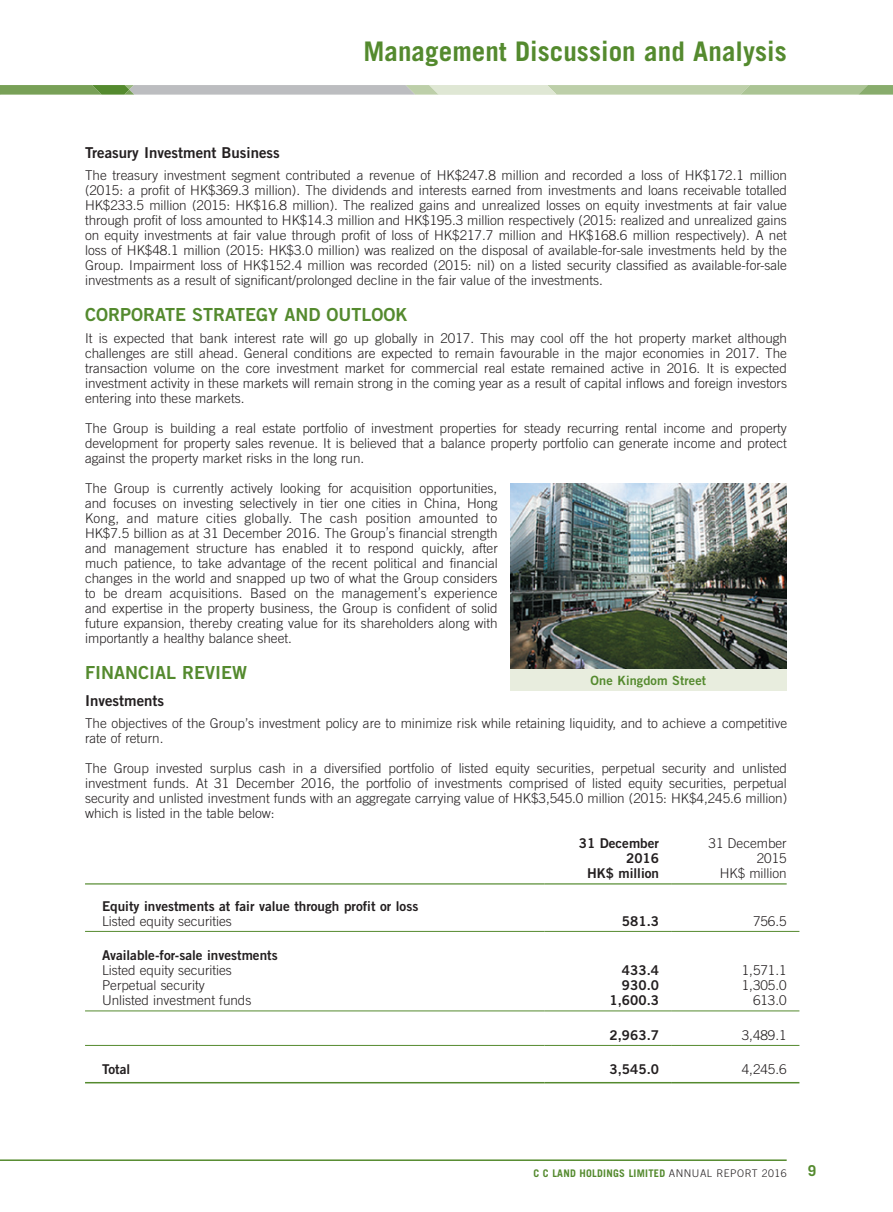
<style>
.page{position:relative;width:893px;height:1212px;background:#fff}
.page>*{position:absolute;margin:0;border:0;box-sizing:border-box;transform-origin:0 0}
.t1{font:700 27px "Trade Gothic LT Std";letter-spacing:.005em;color:#548a2e}
.Heading_1{font:18px "Trade Gothic LT Std Bd 2";color:#548a2e}
.Heading_2{font:15px "Trade Gothic LT Std Bd 2";color:#231f20}
.t2{font:700 15px "Trade Gothic LT Std";color:#548a2e}
.Body_Text{font:300 13.5px/15px "Trade Gothic LT Std";color:#231f20;text-align:justify}
.Body_Text-2{font:13.5px "Trade Gothic LT Std Bd 2";color:#231f20}
.Notes_HD4{font:12.75px "Trade Gothic LT Std Bd 2";letter-spacing:.01em;color:#548a2e}
.t3{font:700 10.5px "Trade Gothic LT Std";letter-spacing:.025em;color:#548a2e}
.s1{font-weight:300;color:#231f20}
</style>
<div class="page">
<hr style="left:0;top:1159px;width:787px;height:2px;background:#548a2e">
<svg style="left:0;top:85px;width:893px;height:10px;background:#b4c4a7"></svg>
<hr style="left:85px;top:883px;width:459px;height:1px;background:#548a2e">
<hr style="left:544px;top:883px;width:128px;height:1px;background:#548a2e">
<hr style="left:672px;top:883px;width:115px;height:1px;background:#548a2e">
<hr style="left:85px;top:931px;width:459px;height:1px;background:#548a2e">
<hr style="left:544px;top:931px;width:128px;height:1px;background:#548a2e">
<hr style="left:672px;top:931px;width:127px;height:1px;background:#548a2e">
<hr style="left:85px;top:1010px;width:459px;height:1px;background:#548a2e">
<hr style="left:544px;top:1010px;width:128px;height:1px;background:#548a2e">
<hr style="left:672px;top:1010px;width:127px;height:1px;background:#548a2e">
<hr style="left:85px;top:1045px;width:459px;height:1px;background:#548a2e">
<hr style="left:544px;top:1045px;width:128px;height:1px;background:#548a2e">
<hr style="left:672px;top:1045px;width:127px;height:1px;background:#548a2e">
<hr style="left:85px;top:1082px;width:459px;height:1px;background:#548a2e">
<hr style="left:544px;top:1082px;width:128px;height:1px;background:#548a2e">
<hr style="left:672px;top:1082px;width:127px;height:1px;background:#548a2e">
<img style="left:510px;top:484px;width:277px;height:185px">
<div style="left:510px;top:669px;width:277px;height:22px;background:#e8edde"></div>
<h1 class="t1" style="left:363px;top:35px;width:425px">Management Discussion and Analysis</h1>
<p class="Heading_2" style="left:85px;top:143px;width:196px">Treasury Investment Business</p>
<p class="Body_Text" style="left:85px;top:168px;width:703px">The treasury investment segment contributed a revenue of HK$247.8 million and recorded a loss of HK$172.1 million (2015: a profit of HK$369.3 million). The dividends and interests earned from investments and loans receivable totalled HK$233.5 million (2015: HK$16.8 million). The realized gains and unrealized losses on equity investments at fair value through profit of loss amounted to HK$14.3 million and HK$195.3 million respectively (2015: realized and unrealized gains on equity investments at fair value through profit of loss of HK$217.7 million and HK$168.6 million respectively). A net loss of HK$48.1 million (2015: HK$3.0 million) was realized on the disposal of available-for-sale investments held by the Group. Impairment loss of HK$152.4 million was recorded (2015: nil) on a listed security classified as available-for-sale investments as a result of significant/prolonged decline in the fair value of the investments.</p>
<p class="Heading_1" style="left:85px;top:304px;width:324px">CORPORATE STRATEGY AND OUTLOOK</p>
<p class="Body_Text" style="left:85px;top:330px;width:703px">It is expected that bank interest rate will go up globally in 2017. This may cool off the hot property market although challenges are still ahead. General conditions are expected to remain favourable in the major economies in 2017. The transaction volume on the core investment market for commercial real estate remained active in 2016. It is expected investment activity in these markets will remain strong in the coming year as a result of capital inflows and foreign investors entering into these markets.</p>
<p class="Body_Text" style="left:85px;top:420px;width:703px">The Group is building a real estate portfolio of investment properties for steady recurring rental income and property development for property sales revenue. It is believed that a balance property portfolio can generate income and protect against the property market risks in the long run.</p>
<p class="Body_Text" style="left:85px;top:480px;width:414px">The Group is currently actively looking for acquisition opportunities, and focuses on investing selectively in tier one cities in China, Hong Kong, and mature cities globally. The cash position amounted to HK$7.5 billion as at 31 December 2016. The Group’s financial strength and management structure has enabled it to respond quickly, after much patience, to take advantage of the recent political and financial changes in the world and snapped up two of what the Group considers to be dream acquisitions. Based on the management’s experience and expertise in the property business, the Group is confident of solid future expansion, thereby creating value for its shareholders along with importantly a healthy balance sheet.</p>
<p class="Heading_1" style="left:85px;top:661px;width:164px">FINANCIAL REVIEW</p>
<p class="Heading_2" style="left:85px;top:691px;width:81px">Investments</p>
<p class="Body_Text" style="left:85px;top:716px;width:703px">The objectives of the Group’s investment policy are to minimize risk while retaining liquidity, and to achieve a competitive rate of return.</p>
<p class="Body_Text" style="left:85px;top:761px;width:704px">The Group invested surplus cash in a diversified portfolio of listed equity securities, perpetual security and unlisted investment funds. At 31 December 2016, the portfolio of investments comprised of listed equity securities, perpetual security and unlisted investment funds with an aggregate carrying value of HK$3,545.0 million (2015: HK$4,245.6 million) which is listed in the table below:</p>
<p class="Body_Text-2" style="left:579px;top:835px;width:82px">31 December</p>
<p class="Body_Text-2" style="left:626px;top:850px;width:34px">2016</p>
<p class="Notes_HD4" style="left:591px;top:672px;width:117px">One Kingdom Street</p>
<p class="Body_Text" style="left:709px;top:836px;width:80px">31 December</p>
<p class="Body_Text" style="left:757px;top:851px;width:31px">2015</p>
<p class="Body_Text-2" style="left:587px;top:865px;width:74px">HK$ million</p>
<p class="Body_Text" style="left:720px;top:866px;width:68px">HK$ million</p>
<p class="Body_Text-2" style="left:102px;top:897px;width:318px">Equity investments at fair value through profit or loss</p>
<p class="Body_Text" style="left:102px;top:913px;width:131px">Listed equity securities</p>
<p class="Body_Text-2" style="left:622px;top:912px;width:39px">581.3</p>
<p class="Body_Text" style="left:753px;top:913px;width:35px">756.5</p>
<p class="Body_Text-2" style="left:102px;top:947px;width:177px">Available-for-sale investments</p>
<p class="Body_Text" style="left:102px;top:962px;width:131px">Listed equity securities</p>
<p class="Body_Text-2" style="left:622px;top:962px;width:39px">433.4</p>
<p class="Body_Text" style="left:742px;top:962px;width:46px">1,571.1</p>
<p class="Body_Text" style="left:102px;top:977px;width:104px">Perpetual security</p>
<p class="Body_Text-2" style="left:622px;top:977px;width:39px">930.0</p>
<p class="Body_Text" style="left:742px;top:977px;width:46px">1,305.0</p>
<p class="Body_Text" style="left:102px;top:992px;width:151px">Unlisted investment funds</p>
<p class="Body_Text-2" style="left:610px;top:992px;width:51px">1,600.3</p>
<p class="Body_Text" style="left:753px;top:992px;width:35px">613.0</p>
<p class="Body_Text-2" style="left:610px;top:1026px;width:51px">2,963.7</p>
<p class="Body_Text" style="left:742px;top:1027px;width:46px">3,489.1</p>
<p class="Body_Text-2" style="left:102px;top:1061px;width:30px">Total</p>
<p class="Body_Text-2" style="left:610px;top:1061px;width:51px">3,545.0</p>
<p class="Body_Text" style="left:742px;top:1061px;width:46px">4,245.6</p>
<p class="t3" style="left:533px;top:1166px;width:255px">C C LAND HOLDINGS LIMITED <span class="s1">ANNUAL REPORT 2016</span></p>
<p class="t2" style="left:808px;top:1161px;width:10px">9</p>
</div>
